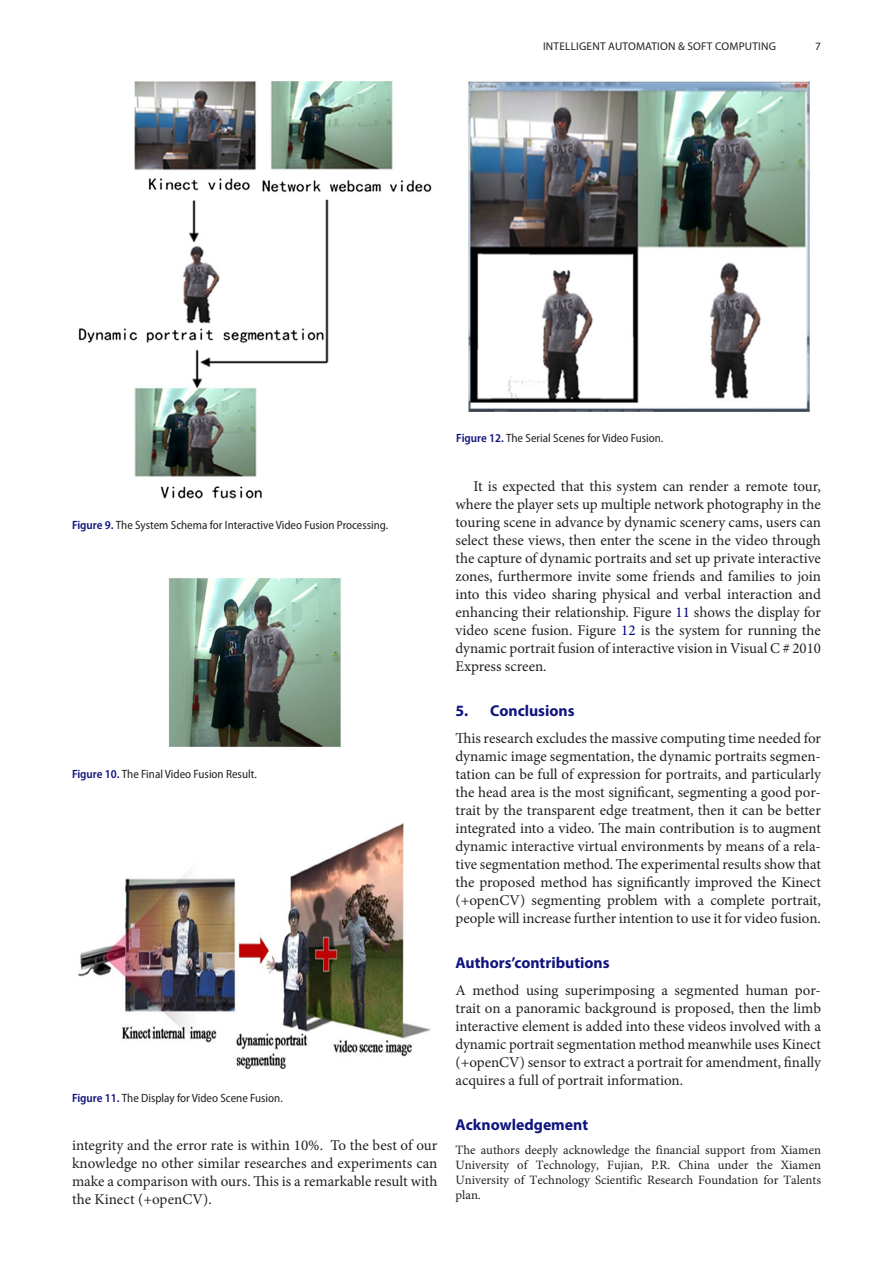
<style>
.page{position:relative;width:893px;height:1263px;background:#fff}
.page>*{position:absolute;margin:0;border:0;box-sizing:border-box;transform-origin:0 0}
.t1{font:700 15.75px "Myriad Pro";color:#10147e}
.t2{font:15px/18px "Minion Pro";color:#231f20;text-align:justify}
.t3{font:12.75px/15px "Minion Pro";color:#231f20;text-align:justify}
.t4{font:semi-condensed 12px "Myriad Pro";color:#231f20}
.t5{font:11.25px "Myriad Pro";letter-spacing:.02em;color:#231f20}
.s1{font-weight:600;color:#10147e}
.s2{color:#000080}
</style>
<div class="page">
<img style="left:78px;top:81px;width:354px;height:418px">
<img style="left:168px;top:578px;width:173px;height:169px">
<img style="left:78px;top:823px;width:353px;height:247px">
<img style="left:468px;top:81px;width:342px;height:331px">
<p class="t5" style="left:543px;top:39px;width:235px">INTELLIGENT AUTOMATION &amp; SOFT COMPUTING</p>
<p class="t5" style="left:815px;top:39px;width:7px">7</p>
<p class="t4" style="left:72px;top:519px;width:318px"><span class="s1">Figure 9.</span> The System Schema for Interactive Video Fusion Processing.</p>
<p class="t4" style="left:72px;top:767px;width:186px"><span class="s1">Figure 10.</span> The Final Video Fusion Result.</p>
<p class="t4" style="left:72px;top:1091px;width:212px"><span class="s1">Figure 11.</span> The Display for Video Scene Fusion.</p>
<p class="t2" style="left:72px;top:1136px;width:367px">integrity and the error rate is within 10%. To the best of our knowledge no other similar researches and experiments can make a comparison with ours. This is a remarkable result with the Kinect (+openCV).</p>
<p class="t4" style="left:456px;top:432px;width:208px"><span class="s1">Figure 12.</span> the Serial Scenes for Video fusion.</p>
<p class="t2" style="left:455px;top:477px;width:367px;text-indent:18px">It is expected that this system can render a remote tour, where the player sets up multiple network photography in the touring scene in advance by dynamic scenery cams, users can select these views, then enter the scene in the video through the capture of dynamic portraits and set up private interactive zones, furthermore invite some friends and families to join into this video sharing physical and verbal interaction and enhancing their relationship. Figure <span class="s2">11</span> shows the display for video scene fusion. Figure <span class="s2">12</span> is the system for running the dynamic portrait fusion of interactive vision in Visual C # 2010<br>Express screen.</p>
<p class="t1" style="left:455px;top:700px;width:121px">5. Conclusions</p>
<p class="t2" style="left:455px;top:729px;width:367px">This research excludes the massive computing time needed for dynamic image segmentation, the dynamic portraits segmen&shy;tation can be full of expression for portraits, and particularly the head area is the most significant, segmenting a good por&shy;trait by the transparent edge treatment, then it can be better integrated into a video. The main contribution is to augment dynamic interactive virtual environments by means of a rela&shy;tive segmentation method. The experimental results show that the proposed method has significantly improved the Kinect (+openCV) segmenting problem with a complete portrait, people will increase further intention to use it for video fusion.</p>
<p class="t1" style="left:455px;top:952px;width:156px">Authors’ contributions</p>
<p class="t2" style="left:455px;top:981px;width:367px">A method using superimposing a segmented human por&shy;trait on a panoramic background is proposed, then the limb interactive element is added into these videos involved with a dynamic portrait segmentation method meanwhile uses Kinect (+openCV) sensor to extract a portrait for amendment, finally acquires a full of portrait information.</p>
<p class="t1" style="left:455px;top:1114px;width:134px">Acknowledgement</p>
<p class="t3" style="left:455px;top:1142px;width:367px">The authors deeply acknowledge the financial support from Xiamen University of Technology, Fujian, P.R. China under the Xiamen University of Technology Scientific Research Foundation for Talents plan.</p>
</div>
